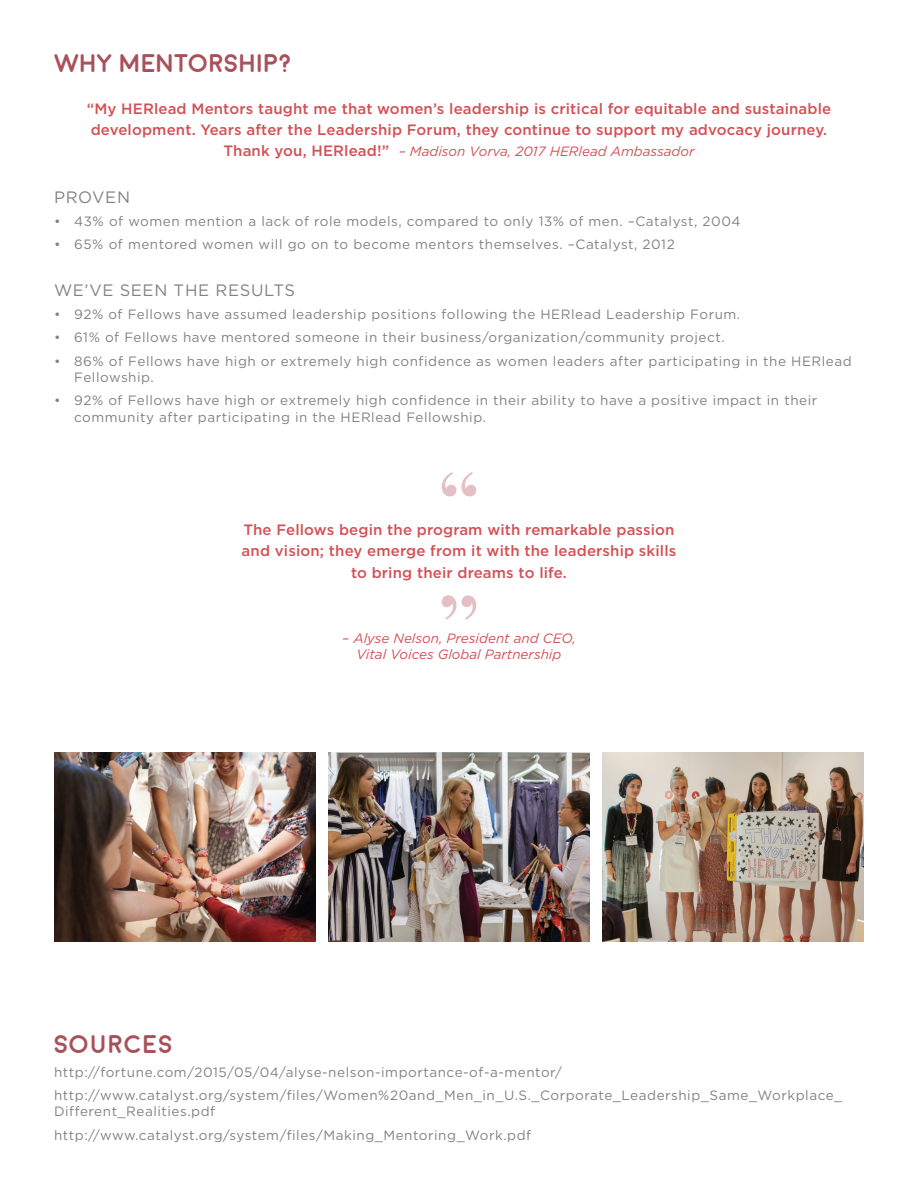
<style>
.page{position:relative;width:918px;height:1188px;background:#fff}
.page>*{position:absolute;margin:0;border:0;box-sizing:border-box;transform-origin:0 0}
.t1{font:700 75px/123.3px "Bodoni Std";color:#d9a5ae}
.t2{font:700 25.5px "Moon";color:#a9515a}
.t3{font:16.5px "Gotham";letter-spacing:.04em;color:#808285}
.t4{font:500 15px/21.3px "Gotham";letter-spacing:.01em;color:#d35055}
.t5{font:13.5px/16.5px "Gotham";letter-spacing:.04em;color:#808285}
.t6{font:italic 13.5px/16.2px "Gotham";color:#d35055;text-align:center}
.s1{font-weight:500;font-style:normal;font-size:15px}
</style>
<div class="page">
<img style="left:54px;top:753px;width:262px;height:188px">
<img style="left:328px;top:753px;width:262px;height:188px">
<img style="left:602px;top:753px;width:262px;height:188px">
<h2 class="t2" style="left:54px;top:50px;width:240px">WHY MENTORSHIP?</h2>
<p class="t4" style="left:87px;top:98px;width:746px">“My HERlead Mentors taught me that women’s leadership is critical for equitable and sustainable development. Years after the Leadership Forum, they continue to support my advocacy journey.</p>
<p class="t6" style="left:224px;top:144px;width:472px"><span class="s1">Thank you, HERlead!”</span> – Madison Vorva, 2017 HERlead Ambassador</p>
<p class="t3" style="left:54px;top:187px;width:78px">PROVEN</p>
<p class="t5" style="left:54px;top:213px;width:688px">• 43% of women mention a lack of role models, compared to only 13% of men. –Catalyst, 2004</p>
<p class="t5" style="left:54px;top:236px;width:622px">• 65% of mentored women will go on to become mentors themselves. –Catalyst, 2012</p>
<p class="t3" style="left:54px;top:280px;width:243px">WE’VE SEEN THE RESULTS</p>
<p class="t5" style="left:54px;top:306px;width:688px">• 92% of Fellows have assumed leadership positions following the HERlead Leadership Forum.</p>
<p class="t5" style="left:54px;top:329px;width:672px">• 61% of Fellows have mentored someone in their business/organization/community project.</p>
<p class="t5" style="left:74px;top:352px;width:779px;text-indent:-20px">• 86% of Fellows have high or extremely high confidence as women leaders after participating in the HERlead<br>Fellowship.</p>
<p class="t5" style="left:74px;top:392px;width:745px;text-indent:-20px">• 92% of Fellows have high or extremely high confidence in their ability to have a positive impact in their community after participating in the HERlead Fellowship.</p>
<h1 class="t1" style="left:440px;top:435px;width:39px">“ ”</h1>
<p class="t4" style="left:242px;top:519px;width:436px;text-align:center">The Fellows begin the program with remarkable passion and vision; they emerge from it with the leadership skills to bring their dreams to life.</p>
<p class="t6" style="left:342px;top:630px;width:235px">– Alyse Nelson, President and CEO,<br>Vital Voices Global Partnership</p>
<h2 class="t2" style="left:54px;top:1032px;width:121px">SOURCES</h2>
<p class="t5" style="left:54px;top:1060px;width:790px;line-height:23.2px">http://fortune.com/2015/05/04/alyse-nelson-importance-of-a-mentor/ http://www.catalyst.org/system/files/Women%20and_Men_in_U.S._Corporate_Leadership_Same_Workplace_</p>
<p class="t5" style="left:54px;top:1100px;width:479px;line-height:23.2px">Different_Realities.pdf http://www.catalyst.org/system/files/Making_Mentoring_Work.pdf</p>
</div>
